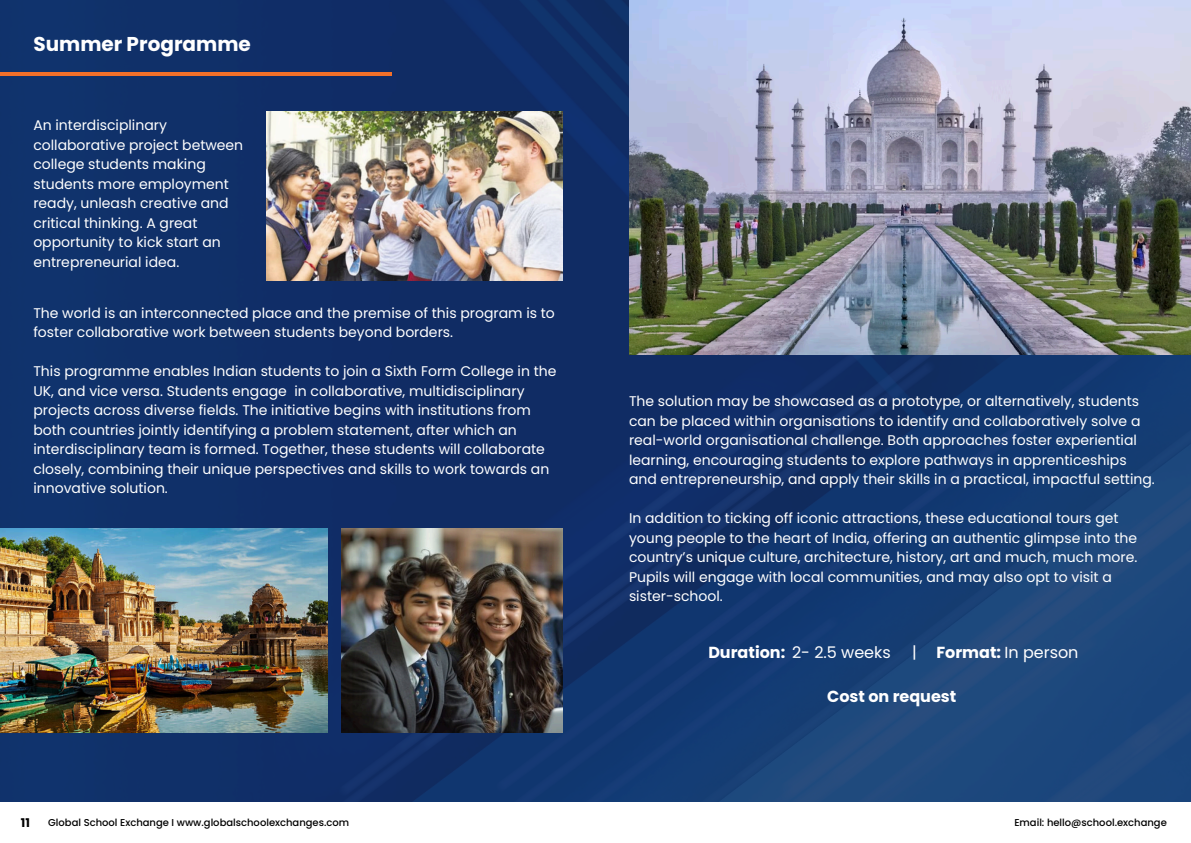
<style>
.page{position:relative;width:1191px;height:843px;background:#fff}
.page>*{position:absolute;margin:0;border:0;box-sizing:border-box;transform-origin:0 0}
.t1{font:700 20px "Poppins";color:#fff}
.t2{font:16px "Poppins";color:#fff}
.t3{font:700 16px "Poppins";color:#fff}
.t4{font:14px/19.5px "Poppins";color:#fff}
.t5{font:700 12px "Poppins";color:#000}
.t6{font:500 10px "Poppins";color:#000}
.s1{font-weight:700}
</style>
<div class="page">
<img style="left:0;top:0;width:1190px;height:801px">
<hr style="left:0;top:73px;width:391px;height:3px;background:#f37029">
<img style="left:629px;top:0;width:561px;height:354px">
<img style="left:266px;top:111px;width:296px;height:169px">
<img style="left:341px;top:528px;width:221px;height:204px">
<img style="left:0;top:528px;width:328px;height:204px">
<p class="t1" style="left:33px;top:30px;width:219px">Summer Programme</p>
<p class="t4" style="left:33px;top:115px;width:211px">An interdisciplinary collaborative project between college students making students more employment ready, unleash creative and critical thinking. A great opportunity to kick start an entrepreneurial idea.</p>
<h4 class="t4" style="left:33px;top:303px;width:523px">The world is an interconnected place and the premise of this program is to foster collaborative work between students beyond borders.</h4>
<h4 class="t4" style="left:33px;top:361px;width:524px">This programme enables Indian students to join a Sixth Form College in the UK, and vice versa. Students engage in collaborative, multidisciplinary projects across diverse fields. The initiative begins with institutions from both countries jointly identifying a problem statement, after which an interdisciplinary team is formed. Together, these students will collaborate closely, combining their unique perspectives and skills to work towards an innovative solution.</h4>
<h4 class="t4" style="left:629px;top:391px;width:527px">The solution may be showcased as a prototype, or alternatively, students can be placed within organisations to identify and collaboratively solve a real-world organisational challenge. Both approaches foster experiential learning, encouraging students to explore pathways in apprenticeships and entrepreneurship, and apply their skills in a practical, impactful setting.</h4>
<p class="t4" style="left:629px;top:508px;width:509px">In addition to ticking off iconic attractions, these educational tours get young people to the heart of India, offering an authentic glimpse into the country’s unique culture, architecture, history, art and much, much more.<br>Pupils will engage with local communities, and may also opt to visit a sister-school.</p>
<p class="t2" style="left:708px;top:641px;width:184px"><span class="s1">Duration:</span> 2- 2.5 weeks</p>
<p class="t2" style="left:912px;top:641px;width:168px">| <span class="s1">Format:</span> In person</p>
<h1 class="t3" style="left:827px;top:684px;width:131px">Cost on request</h1>
<h4 class="t5" style="left:21px;top:813px;width:11px">11</h4>
<h4 class="t6" style="left:48px;top:815px;width:302px">Global School Exchange I www.globalschoolexchanges.com</h4>
<p class="t6" style="left:1014px;top:815px;width:154px">Email: hello@school.exchange</p>
</div>
